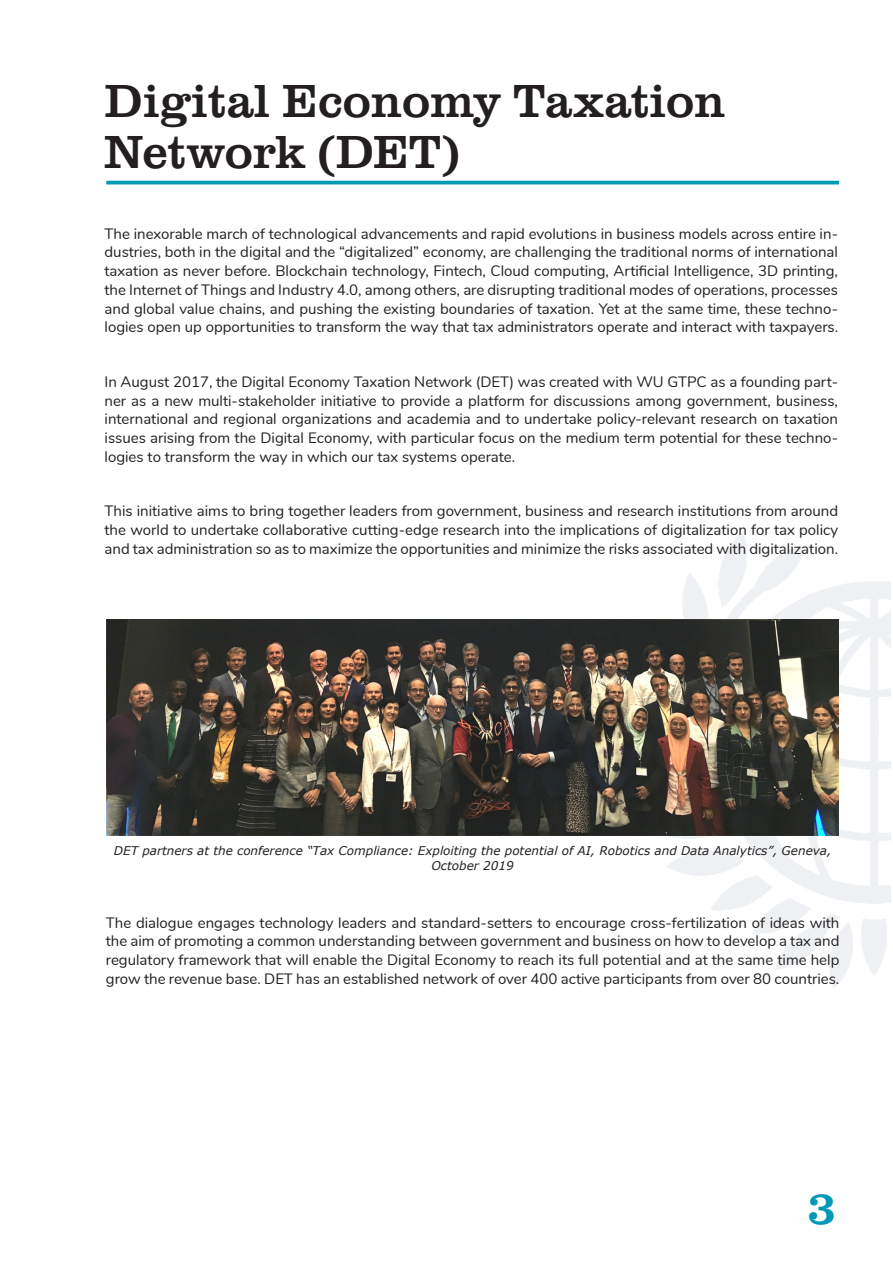
<style>
.page{position:relative;width:893px;height:1263px;background:#fff}
.page>*{position:absolute;margin:0;border:0;box-sizing:border-box;transform-origin:0 0}
.t1{font:48px/51px "Clarendon URW";color:#231f20}
.t2{font:48px "Clarendon URW";color:#009ab7}
.t3{font:15px/18.8px "Nunito";color:#231f20;text-align:justify}
.t4{font:italic 12px/14.4px "Verdana";color:#231f20;text-align:center}
</style>
<div class="page">
<hr style="left:106px;top:181px;width:733px;height:3px;background:#009ab7">
<img style="left:106px;top:619px;width:733px;height:217px">
<p class="t1" style="left:105px;top:72px;width:622px">Digital Economy Taxation<br>Network (DET)</p>
<p class="t3" style="left:105px;top:223px;width:735px">The inexorable march of technological advancements and rapid evolutions in business models across entire in&shy;dustries, both in the digital and the “digitalized” economy, are challenging the traditional norms of international taxation as never before. Blockchain technology, Fintech, Cloud computing, Artificial Intelligence, 3D printing, the Internet of Things and Industry 4.0, among others, are disrupting traditional modes of operations, processes and global value chains, and pushing the existing boundaries of taxation. Yet at the same time, these techno&shy;logies open up opportunities to transform the way that tax administrators operate and interact with taxpayers.</p>
<p class="t3" style="left:105px;top:371px;width:735px">In August 2017, the Digital Economy Taxation Network (DET) was created with WU GTPC as a founding part&shy;ner as a new multi-stakeholder initiative to provide a platform for discussions among government, business, international and regional organizations and academia and to undertake policy-relevant research on taxation issues arising from the Digital Economy, with particular focus on the medium term potential for these techno&shy;logies to transform the way in which our tax systems operate.</p>
<p class="t3" style="left:105px;top:501px;width:735px">This initiative aims to bring together leaders from government, business and research institutions from around the world to undertake collaborative cutting-edge research into the implications of digitalization for tax policy and tax administration so as to maximize the opportunities and minimize the risks associated with digitalization.</p>
<p class="t4" style="left:114px;top:843px;width:719px">DET partners at the conference “Tax Compliance: Exploiting the potential of AI, Robotics and Data Analytics”, Geneva,<br>October 2019</p>
<p class="t3" style="left:106px;top:912px;width:735px">The dialogue engages technology leaders and standard-setters to encourage cross-fertilization of ideas with the aim of promoting a common understanding between government and business on how to develop a tax and regulatory framework that will enable the Digital Economy to reach its full potential and at the same time help grow the revenue base. DET has an established network of over 400 active participants from over 80 countries.</p>
<p class="t2" style="left:807px;top:1172px;width:31px">3</p>
</div>
